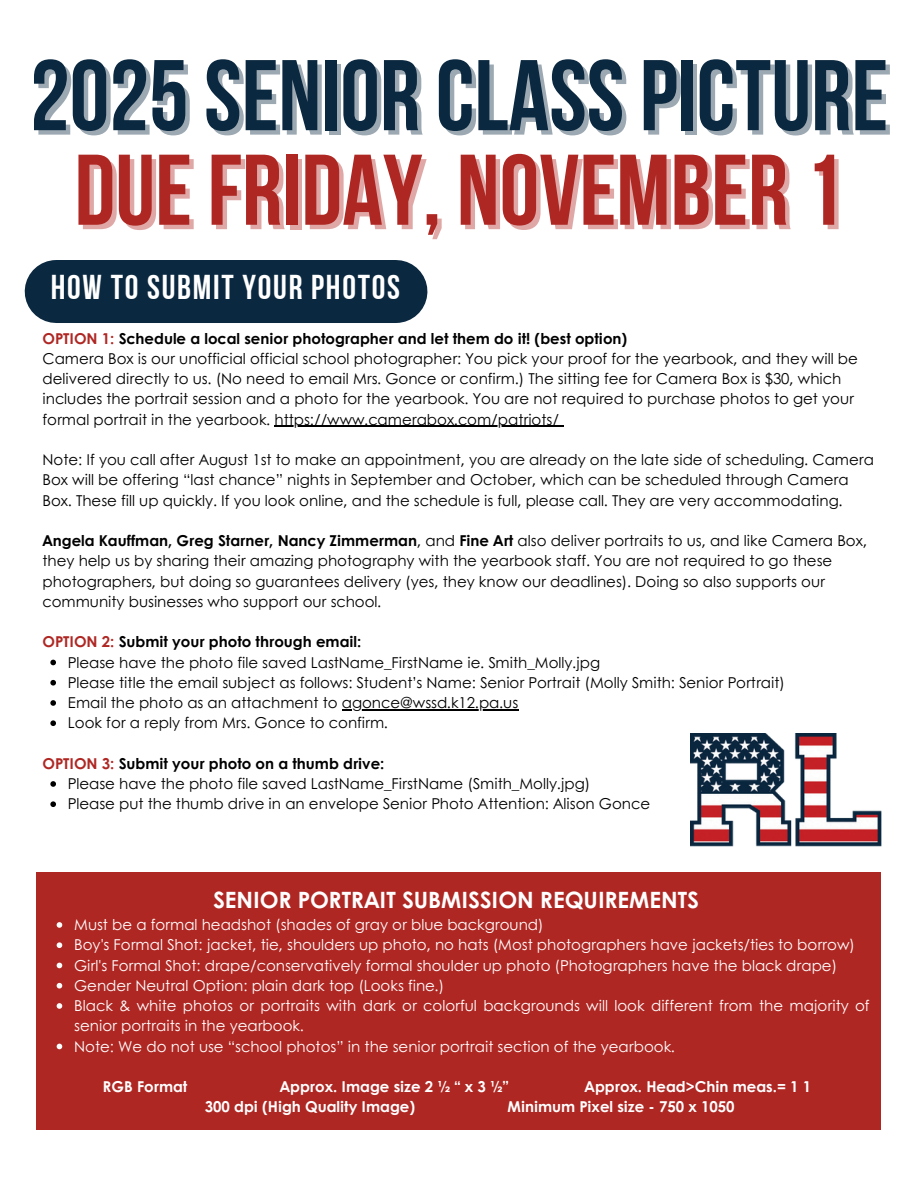
<style>
.page{position:relative;width:918px;height:1188px;background:#fff}
.page>*{position:absolute;margin:0;border:0;box-sizing:border-box;transform-origin:0 0}
.t1{font:100.2px "Bebas Neue Cyrillic";color:#0a283f}
.t2{font:100.2px "Bebas Neue Cyrillic";color:#af2723}
.t3{font:34.35px "Bebas Neue Cyrillic";letter-spacing:.05em;color:#fff}
.t4{font:700 22.5px "Century Gothic";color:#fff}
.t5{font:15px/20.2px "Century Gothic";color:#000}
.t6{font:15px/20.2px "Century Gothic";color:#fff}
.t7{font:700 15px "Century Gothic";color:#000}
.t8{font:700 15px "Century Gothic";color:#fff}
.s1{color:#af2723}
.s2{font-weight:400}
</style>
<div class="page">
<div style="left:56px;top:260px;width:340px;height:63px;background:#0a283f"></div>
<hr style="left:275px;top:426px;width:284px;height:1px;background:#000">
<svg style="left:50px;top:660px;width:6px;height:5px"></svg>
<svg style="left:50px;top:680px;width:6px;height:6px"></svg>
<svg style="left:50px;top:700px;width:6px;height:6px"></svg>
<hr style="left:342px;top:709px;width:176px;height:1px;background:#000">
<svg style="left:50px;top:720px;width:6px;height:6px"></svg>
<svg style="left:50px;top:781px;width:6px;height:6px"></svg>
<svg style="left:50px;top:801px;width:6px;height:6px"></svg>
<img style="left:690px;top:734px;width:192px;height:112px">
<div style="left:37px;top:872px;width:844px;height:258px;background:#af2723"></div>
<svg style="left:57px;top:922px;width:5px;height:6px"></svg>
<svg style="left:57px;top:942px;width:5px;height:6px"></svg>
<svg style="left:57px;top:963px;width:5px;height:5px"></svg>
<svg style="left:57px;top:983px;width:5px;height:6px"></svg>
<svg style="left:57px;top:1003px;width:5px;height:6px"></svg>
<svg style="left:57px;top:1044px;width:5px;height:5px"></svg>
<p class="t1" style="left:30px;top:55px;width:860px">2025 SENIOR CLASS PICTURE</p>
<p class="t2" style="left:74px;top:150px;width:771px">DUE FRIDAY, NOVEMBER 1</p>
<h1 class="t3" style="left:51px;top:273px;width:351px">HOW TO SUBMIT YOUR PHOTOS</h1>
<h1 class="t7" style="left:43px;top:327px;width:586px"><span class="s1">OPTION 1:</span> Schedule a local senior photographer and let them do it! (best option)</h1>
<h2 class="t5" style="left:43px;top:348px;width:817px">Camera Box is our unofficial official school photographer: You pick your proof for the yearbook, and they will be delivered directly to us. (No need to email Mrs. Gonce or confirm.) The sitting fee for Camera Box is $30, which includes the portrait session and a photo for the yearbook. You are not required to purchase photos to get your formal portrait in the yearbook. https://www.camerabox.com/patriots/</h2>
<p class="t5" style="left:43px;top:449px;width:833px">Note: If you call after August 1st to make an appointment, you are already on the late side of scheduling. Camera<br>Box will be offering “last chance” nights in September and October, which can be scheduled through Camera<br>Box. These fill up quickly. If you look online, and the schedule is full, please call. They are very accommodating.</p>
<p class="t7" style="left:43px;top:529px;width:826px">Angela Kauffman, Greg Starner, Nancy Zimmerman<span class="s2">, and</span> Fine Art <span class="s2">also deliver portraits to us, and like Camera Box,</span></p>
<p class="t5" style="left:43px;top:550px;width:791px">they help us by sharing their amazing photography with the yearbook staff. You are not required to go these photographers, but doing so guarantees delivery (yes, they know our deadlines). Doing so also supports our community businesses who support our school.</p>
<p class="t7" style="left:43px;top:630px;width:320px"><span class="s1">OPTION 2:</span> Submit your photo through email:</p>
<p class="t5" style="left:68px;top:651px;width:534px">Please have the photo file saved LastName_FirstName ie. Smith_Molly.jpg</p>
<p class="t5" style="left:68px;top:672px;width:719px">Please title the email subject as follows: Student’s Name: Senior Portrait (Molly Smith: Senior Portrait)</p>
<h4 class="t5" style="left:68px;top:692px;width:452px">Email the photo as an attachment to agonce@wssd.k12.pa.us</h4>
<p class="t5" style="left:68px;top:712px;width:322px">Look for a reply from Mrs. Gonce to confirm.</p>
<p class="t7" style="left:43px;top:752px;width:343px"><span class="s1">OPTION 3:</span> Submit your photo on a thumb drive:</p>
<p class="t5" style="left:68px;top:773px;width:524px">Please have the photo file saved LastName_FirstName (Smith_Molly.jpg)</p>
<p class="t5" style="left:68px;top:793px;width:584px">Please put the thumb drive in an envelope Senior Photo Attention: Alison Gonce</p>
<p class="t4" style="left:213px;top:882px;width:487px">SENIOR PORTRAIT SUBMISSION REQUIREMENTS</p>
<h3 class="t6" style="left:74px;top:914px;width:471px">Must be a formal headshot (shades of gray or blue background)</h3>
<p class="t6" style="left:74px;top:934px;width:782px">Boy's Formal Shot: jacket, tie, shoulders up photo, no hats (Most photographers have jackets/ties to borrow)</p>
<p class="t6" style="left:74px;top:954px;width:765px">Girl's Formal Shot: drape/conservatively formal shoulder up photo (Photographers have the black drape)</p>
<p class="t6" style="left:74px;top:975px;width:372px">Gender Neutral Option: plain dark top (Looks fine.)</p>
<p class="t6" style="left:74px;top:995px;width:797px">Black &amp; white photos or portraits with dark or colorful backgrounds will look different from the majority of senior portraits in the yearbook.</p>
<p class="t6" style="left:74px;top:1035px;width:602px">Note: We do not use “school photos” in the senior portrait section of the yearbook.</p>
<p class="t8" style="left:103px;top:1075px;width:86px">RGB Format</p>
<p class="t8" style="left:280px;top:1075px;width:231px">Approx. Image size 2 1⁄2 “ x 3 1⁄2”</p>
<p class="t8" style="left:585px;top:1075px;width:228px">Approx. Head&gt;Chin meas.= 1 1</p>
<p class="t8" style="left:205px;top:1095px;width:212px">300 dpi (High Quality Image)</p>
<p class="t8" style="left:508px;top:1095px;width:229px">Minimum Pixel size - 750 x 1050</p>
</div>
